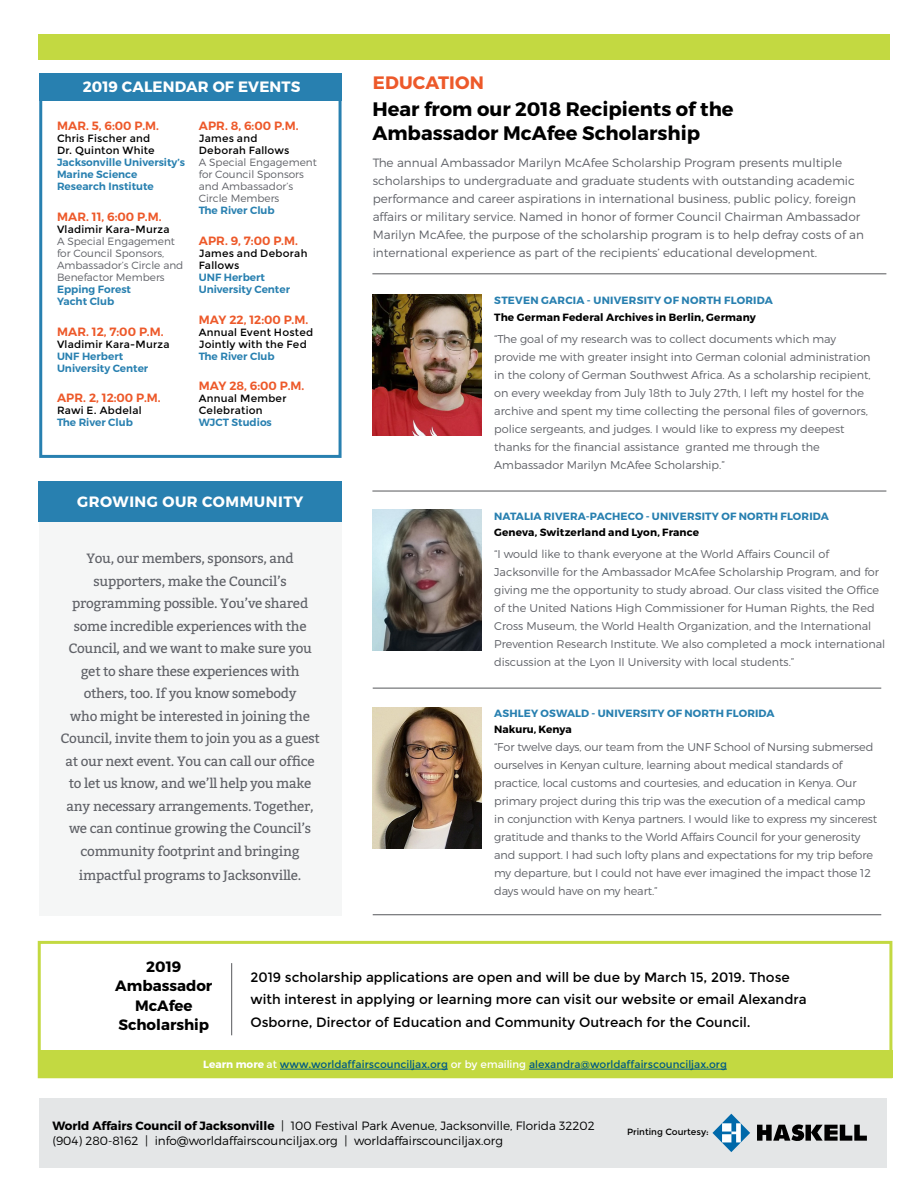
<style>
.page{position:relative;width:918px;height:1188px;background:#fff}
.page>*{position:absolute;margin:0;border:0;box-sizing:border-box;transform-origin:0 0}
.t1{font:700 19.5px/23.4px "Montserrat";color:#000}
.t2{font:700 18px "Montserrat";letter-spacing:.01em;color:#ed592a}
.t3{font:700 15px/19.5px "Montserrat";color:#000;text-align:center}
.t4{font:700 15px "Montserrat";letter-spacing:.015em;color:#fff}
.t5{font:700 15px "Montserrat";letter-spacing:.035em;color:#fff}
.t6{font:13.5px/22.5px "Bitter";letter-spacing:-.02em;color:#5f6167;text-align:center}
.t7{font:13.5px/22.5px "Montserrat";color:#000}
.t8{font:300 12px/18px "Montserrat";color:#5f6167}
.t9{font:300 12px/15px "Montserrat";color:#000}
.t10{font:600 12px "Montserrat";color:#ed592a}
.t11{font:700 12px "Montserrat";color:#000}
.t12{font:300 11.25px/18px "Montserrat";color:#5f6167}
.t13{font:10.5px/12px "Montserrat";letter-spacing:.02em;color:#000}
.t14{font:600 10.5px/12px "Montserrat";color:#2880b0}
.t15{font:300 10.5px/12px "Montserrat";color:#5f6167}
.t16{font:700 10.5px "Montserrat";letter-spacing:.015em;color:#2880b0}
.t17{font:10.5px "Montserrat";color:#005a84}
.t18{font:700 10.5px "Montserrat";letter-spacing:.01em;color:#000}
.t19{font:9px "Montserrat";color:#000}
.s1{font-weight:700;color:#fff}
.s2{color:#fff}
</style>
<div class="page">
<div style="left:39px;top:77px;width:303px;height:381px;border:3px solid #2880b0"></div>
<div style="left:38px;top:34px;width:851px;height:25px;background:#c3d941"></div>
<div style="left:39px;top:1098px;width:847px;height:69px;background:#e4e6e7"></div>
<svg style="left:712px;top:1114px;width:38px;height:38px"></svg>
<svg style="left:757px;top:1124px;width:110px;height:17px"></svg>
<div style="left:39px;top:73px;width:303px;height:28px;background:#2880b0"></div>
<img style="left:373px;top:707px;width:109px;height:141px">
<img style="left:372px;top:295px;width:110px;height:141px">
<div style="left:38px;top:941px;width:854px;height:137px;border:3px solid #c3d941"></div>
<div style="left:39px;top:484px;width:303px;height:431px;background:#f5f6f6"></div>
<div style="left:38px;top:481px;width:304px;height:41px;background:#2880b0"></div>
<div style="left:38px;top:1051px;width:854px;height:27px;background:#c3d941"></div>
<hr style="left:280px;top:1069px;width:168px;height:1px;background:#005a84">
<hr style="left:529px;top:1069px;width:198px;height:1px;background:#005a84">
<hr style="left:231px;top:963px;width:1px;height:72px;background:#696a6d">
<img style="left:372px;top:509px;width:110px;height:141px">
<hr style="left:372px;top:490px;width:514px;height:2px;background:#696a6d">
<hr style="left:372px;top:273px;width:514px;height:1px;background:#696a6d">
<hr style="left:373px;top:688px;width:508px;height:1px;background:#696a6d">
<hr style="left:373px;top:914px;width:508px;height:1px;background:#696a6d">
<h3 class="t4" style="left:83px;top:78px;width:219px">2019 CALENDAR OF EVENTS</h3>
<p class="t10" style="left:199px;top:119px;width:101px">APR. 8, 6:00 P.M.</p>
<p class="t13" style="left:199px;top:133px;width:92px">James and<br>Deborah Fallows</p>
<p class="t15" style="left:199px;top:156px;width:120px">A Special Engagement for Council Sponsors and Ambassador’s<br>Circle Members</p>
<p class="t14" style="left:199px;top:205px;width:77px">The River Club</p>
<p class="t10" style="left:199px;top:233px;width:101px">APR. 9, 7:00 P.M.</p>
<p class="t13" style="left:199px;top:247px;width:110px">James and Deborah<br>Fallows</p>
<p class="t14" style="left:199px;top:271px;width:93px">UNF Herbert<br>University Center</p>
<p class="t10" style="left:199px;top:312px;width:111px">MAY 22, 12:00 P.M.</p>
<p class="t13" style="left:199px;top:326px;width:116px">Annual Event Hosted<br>Jointly with the Fed</p>
<p class="t14" style="left:199px;top:350px;width:77px">The River Club</p>
<p class="t10" style="left:199px;top:379px;width:107px">MAY 28, 6:00 P.M.</p>
<p class="t13" style="left:199px;top:393px;width:89px">Annual Member<br>Celebration</p>
<p class="t14" style="left:199px;top:417px;width:75px">WJCT Studios</p>
<p class="t10" style="left:57px;top:119px;width:104px">MAR. 5, 6:00 P.M.</p>
<p class="t13" style="left:57px;top:133px;width:99px">Chris Fischer and<br>Dr. Quinton White</p>
<p class="t14" style="left:57px;top:157px;width:130px">Jacksonville University’s<br>Marine Science<br>Research Institute</p>
<p class="t10" style="left:57px;top:209px;width:106px">MAR. 11, 6:00 P.M.</p>
<p class="t13" style="left:57px;top:223px;width:114px">Vladimir Kara-Murza</p>
<p class="t15" style="left:57px;top:235px;width:128px">A Special Engagement for Council Sponsors,<br>Ambassador’s Circle and<br>Benefactor Members</p>
<p class="t14" style="left:57px;top:283px;width:76px">Epping Forest<br>Yacht Club</p>
<p class="t10" style="left:57px;top:324px;width:108px">MAR. 12, 7:00 P.M.</p>
<p class="t13" style="left:57px;top:338px;width:114px">Vladimir Kara-Murza</p>
<p class="t14" style="left:57px;top:350px;width:93px">UNF Herbert<br>University Center</p>
<p class="t10" style="left:57px;top:391px;width:105px">APR. 2, 12:00 P.M.</p>
<p class="t13" style="left:57px;top:405px;width:86px">Rawi E. Abdelal</p>
<p class="t14" style="left:57px;top:417px;width:77px">The River Club</p>
<h3 class="t5" style="left:77px;top:492px;width:228px">GROWING OUR COMMUNITY</h3>
<p class="t6" style="left:61px;top:547px;width:261px">You, our members, sponsors, and supporters, make the Council’s programming possible. You’ve shared some incredible experiences with the Council, and we want to make sure you get to share these experiences with others, too. If you know somebody<br>who might be interested in joining the Council, invite them to join you as a guest at our next event. You can call our office to let us know, and we’ll help you make any necessary arrangements. Together, we can continue growing the Council’s community footprint and bringing</p>
<p class="t6" style="left:79px;top:863px;width:224px">impactful programs to Jacksonville.</p>
<h2 class="t2" style="left:373px;top:71px;width:113px">EDUCATION</h2>
<h1 class="t1" style="left:372px;top:98px;width:363px">Hear from our 2018 Recipients of the<br>Ambassador McAfee Scholarship</h1>
<p class="t8" style="left:373px;top:153px;width:493px">The annual Ambassador Marilyn McAfee Scholarship Program presents multiple scholarships to undergraduate and graduate students with outstanding academic performance and career aspirations in international business, public policy, foreign affairs or military service. Named in honor of former Council Chairman Ambassador Marilyn McAfee, the purpose of the scholarship program is to help defray costs of an international experience as part of the recipients’ educational development.</p>
<p class="t16" style="left:494px;top:294px;width:280px">STEVEN GARCIA - UNIVERSITY OF NORTH FLORIDA</p>
<p class="t18" style="left:494px;top:311px;width:263px">The German Federal Archives in Berlin, Germany</p>
<p class="t12" style="left:494px;top:330px;width:378px">“The goal of my research was to collect documents which may provide me with greater insight into German colonial administration in the colony of German Southwest Africa. As a scholarship recipient, on every weekday from July 18th to July 27th, I left my hostel for the archive and spent my time collecting the personal files of governors, police sergeants, and judges. I would like to express my deepest thanks for the financial assistance granted me through the Ambassador Marilyn McAfee Scholarship.”</p>
<p class="t16" style="left:494px;top:509px;width:336px">NATALIA RIVERA-PACHECO - UNIVERSITY OF NORTH FLORIDA</p>
<p class="t18" style="left:494px;top:526px;width:207px">Geneva, Switzerland and Lyon, France</p>
<p class="t12" style="left:494px;top:545px;width:393px">“I would like to thank everyone at the World Affairs Council of Jacksonville for the Ambassador McAfee Scholarship Program, and for giving me the opportunity to study abroad. Our class visited the Office of the United Nations High Commissioner for Human Rights, the Red Cross Museum, the World Health Organization, and the International Prevention Research Institute. We also completed a mock international discussion at the Lyon II University with local students.”</p>
<p class="t16" style="left:494px;top:706px;width:282px">ASHLEY OSWALD - UNIVERSITY OF NORTH FLORIDA</p>
<p class="t18" style="left:494px;top:723px;width:79px">Nakuru, Kenya</p>
<p class="t12" style="left:494px;top:738px;width:385px">“For twelve days, our team from the UNF School of Nursing submersed ourselves in Kenyan culture, learning about medical standards of practice, local customs and courtesies, and education in Kenya. Our primary project during this trip was the execution of a medical camp in conjunction with Kenya partners. I would like to express my sincerest gratitude and thanks to the World Affairs Council for your generosity and support. I had such lofty plans and expectations for my trip before my departure, but I could not have ever imagined the impact those 12 days would have on my heart.”</p>
<h3 class="t3" style="left:115px;top:957px;width:99px">2019<br>Ambassador<br>McAfee<br>Scholarship</h3>
<p class="t7" style="left:250px;top:966px;width:558px">2019 scholarship applications are open and will be due by March 15, 2019. Those with interest in applying or learning more can visit our website or email Alexandra<br>Osborne, Director of Education and Community Outreach for the Council.</p>
<p class="t17" style="left:203px;top:1058px;width:525px"><span class="s1">Learn more</span> <span class="s2">at</span> www.worldaffairscounciljax.org <span class="s2">or by emailing</span> alexandra@worldaffairscounciljax.org</p>
<p class="t9" style="left:52px;top:1118px;width:544px;text-indent:229px">| 100 Festival Park Avenue, Jacksonville, Florida 32202 (904) 280-8162 | info@worldaffairscounciljax.org | worldaffairscounciljax.org</p>
<p class="t11" style="left:52px;top:1118px;width:224px">World Affairs Council of Jacksonville</p>
<p class="t19" style="left:627px;top:1127px;width:83px">Printing Courtesy:</p>
</div>
